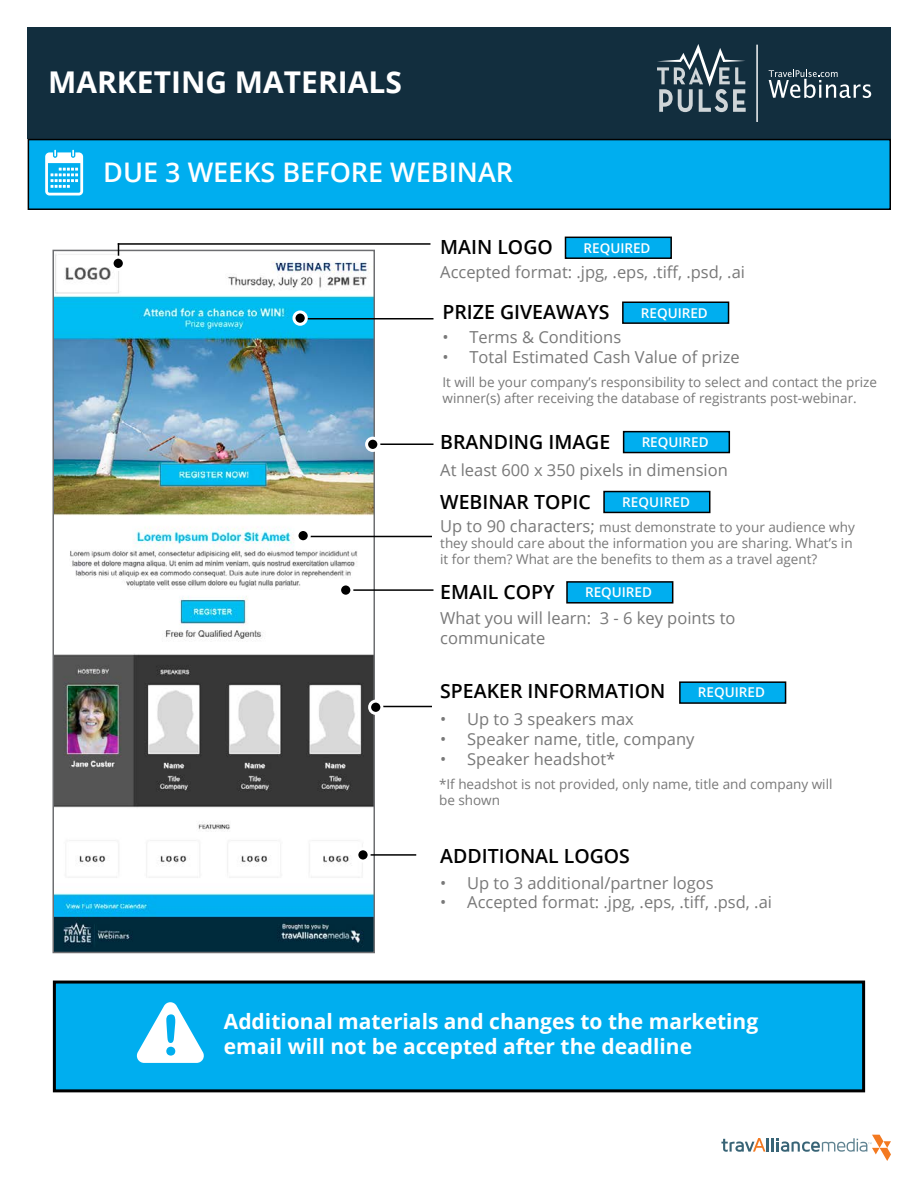
<style>
.page{position:relative;width:918px;height:1188px;background:#fff}
.page>*{position:absolute;margin:0;border:0;box-sizing:border-box;transform-origin:0 0}
.t1{font:700 30px "Open Sans";color:#fff}
.t2{font:600 27px "Open Sans";color:#fff}
.t3{font:700 21px/25.2px "Open Sans";color:#fff}
.t4{font:600 19.5px "Open Sans";color:#000}
.t5{font:16.5px/19.8px "Open Sans";color:#787878}
.t6{font:13.5px/16.2px "Open Sans";color:#787878}
.t7{font:600 13.5px "Open Sans";color:#fff}
.s1{font-size:16.5px}
</style>
<div class="page">
<div style="left:28px;top:27px;width:863px;height:112px;background:#122e3e"></div>
<div style="left:28px;top:140px;width:862px;height:69px;background:#00aeef"></div>
<div style="left:28px;top:139px;width:863px;height:71px;border:2px solid #000"></div>
<svg style="left:721px;top:1135px;width:170px;height:26px"></svg>
<div style="left:604px;top:492px;width:106px;height:20px;background:#00aeef"></div>
<div style="left:603px;top:491px;width:107px;height:22px;border:2px solid #000"></div>
<svg style="left:769px;top:70px;width:102px;height:28px"></svg>
<svg style="left:657px;top:44px;width:89px;height:68px"></svg>
<div style="left:757px;top:45px;width:1px;height:77px;border:1px solid #fff"></div>
<svg style="left:45px;top:150px;width:38px;height:46px"></svg>
<img style="left:55px;top:253px;width:317px;height:697px">
<div style="left:52px;top:250px;width:323px;height:703px;border:2px solid #6d6e71"></div>
<div style="left:624px;top:432px;width:105px;height:21px;background:#00aeef"></div>
<div style="left:623px;top:431px;width:107px;height:22px;border:2px solid #000"></div>
<div style="left:566px;top:237px;width:105px;height:21px;background:#00aeef"></div>
<div style="left:565px;top:237px;width:107px;height:22px;border:2px solid #000"></div>
<div style="left:567px;top:582px;width:106px;height:21px;background:#00aeef"></div>
<div style="left:566px;top:581px;width:107px;height:23px;border:2px solid #000"></div>
<div style="left:680px;top:682px;width:106px;height:21px;background:#00aeef"></div>
<div style="left:679px;top:681px;width:107px;height:23px;border:2px solid #000"></div>
<hr style="left:118px;top:243px;width:312px;height:2px;background:#000">
<hr style="left:374px;top:443px;width:60px;height:2px;background:#000">
<hr style="left:303px;top:536px;width:129px;height:1px;background:#000">
<hr style="left:347px;top:589px;width:87px;height:2px;background:#000">
<hr style="left:378px;top:706px;width:54px;height:1px;background:#000">
<hr style="left:363px;top:854px;width:53px;height:2px;background:#000">
<svg style="left:118px;top:243px;width:1px;height:13px"></svg>
<div style="left:367px;top:438px;width:12px;height:12px;background:#000;border-radius:50%"></div>
<div style="left:365px;top:437px;width:15px;height:15px;border:3px solid #fff;border-radius:50%"></div>
<div style="left:112px;top:257px;width:12px;height:12px;background:#000;border-radius:50%"></div>
<div style="left:111px;top:256px;width:15px;height:15px;border:3px solid #fff;border-radius:50%"></div>
<div style="left:340px;top:584px;width:12px;height:12px;background:#000;border-radius:50%"></div>
<div style="left:338px;top:582px;width:15px;height:16px;border:3px solid #fff;border-radius:50%"></div>
<div style="left:370px;top:701px;width:12px;height:12px;background:#000;border-radius:50%"></div>
<div style="left:368px;top:700px;width:15px;height:15px;border:3px solid #fff;border-radius:50%"></div>
<svg style="left:357px;top:849px;width:12px;height:12px"></svg>
<div style="left:355px;top:847px;width:16px;height:16px;border:3px solid #fff;border-radius:50%"></div>
<div style="left:54px;top:982px;width:810px;height:109px;background:#00aeef"></div>
<div style="left:53px;top:981px;width:812px;height:111px;border:3px solid #000"></div>
<svg style="left:137px;top:1002px;width:67px;height:61px"></svg>
<div style="left:623px;top:302px;width:106px;height:21px;background:#00aeef"></div>
<div style="left:622px;top:302px;width:107px;height:22px;border:2px solid #000"></div>
<hr style="left:300px;top:318px;width:134px;height:2px;background:#000">
<svg style="left:294px;top:312px;width:12px;height:12px"></svg>
<div style="left:292px;top:310px;width:16px;height:16px;border:3px solid #fff;border-radius:50%"></div>
<div style="left:297px;top:529px;width:12px;height:13px;background:#000;border-radius:50%"></div>
<div style="left:295px;top:528px;width:16px;height:15px;border:3px solid #fff;border-radius:50%"></div>
<h1 class="t1" style="left:48px;top:61px;width:355px">MARKETING MATERIALS</h1>
<h2 class="t2" style="left:103px;top:154px;width:411px">DUE 3 WEEKS BEFORE WEBINAR</h2>
<h3 class="t4" style="left:440px;top:234px;width:114px">MAIN LOGO</h3>
<p class="t5" style="left:440px;top:262px;width:306px">Accepted format: .jpg, .eps, .tiff, .psd, .ai</p>
<p class="t7" style="left:584px;top:238px;width:68px">REQUIRED</p>
<h3 class="t4" style="left:442px;top:299px;width:169px">PRIZE GIVEAWAYS</h3>
<p class="t5" style="left:442px;top:327px;width:180px">• Terms &amp; Conditions</p>
<p class="t5" style="left:442px;top:347px;width:299px">• Total Estimated Cash Value of prize</p>
<p class="t6" style="left:442px;top:374px;width:436px">It will be your company’s responsibility to select and contact the prize winner(s) after receiving the database of registrants post-webinar.</p>
<p class="t7" style="left:641px;top:303px;width:68px">REQUIRED</p>
<h3 class="t4" style="left:440px;top:428px;width:172px">BRANDING IMAGE</h3>
<p class="t5" style="left:440px;top:459px;width:289px">At least 600 x 350 pixels in dimension</p>
<p class="t7" style="left:642px;top:433px;width:68px">REQUIRED</p>
<h3 class="t4" style="left:440px;top:488px;width:152px">WEBINAR TOPIC</h3>
<p class="t6" style="left:440px;top:518px;width:416px"><span class="s1">Up to 90 characters;</span> must demonstrate to your audience why they should care about the information you are sharing. What’s in it for them? What are the benefits to them as a travel agent?</p>
<p class="t7" style="left:622px;top:493px;width:69px">REQUIRED</p>
<h3 class="t4" style="left:440px;top:579px;width:116px">EMAIL COPY</h3>
<p class="t5" style="left:440px;top:608px;width:297px">What you will learn: 3 - 6 key points to communicate</p>
<p class="t7" style="left:585px;top:583px;width:68px">REQUIRED</p>
<h3 class="t4" style="left:440px;top:677px;width:227px">SPEAKER INFORMATION</h3>
<p class="t5" style="left:440px;top:709px;width:195px">• Up to 3 speakers max</p>
<p class="t5" style="left:440px;top:728px;width:256px">• Speaker name, title, company</p>
<p class="t5" style="left:440px;top:748px;width:177px">• Speaker headshot*</p>
<p class="t7" style="left:698px;top:683px;width:68px">REQUIRED</p>
<p class="t6" style="left:439px;top:775px;width:395px">*If headshot is not provided, only name, title and company will be shown</p>
<h3 class="t4" style="left:440px;top:843px;width:191px">ADDITIONAL LOGOS</h3>
<p class="t5" style="left:440px;top:872px;width:275px">• Up to 3 additional/partner logos</p>
<p class="t5" style="left:440px;top:892px;width:333px">• Accepted format: .jpg, .eps, .tiff, .psd, .ai</p>
<h3 class="t3" style="left:224px;top:1008px;width:536px">Additional materials and changes to the marketing email will not be accepted after the deadline</h3>
</div>
